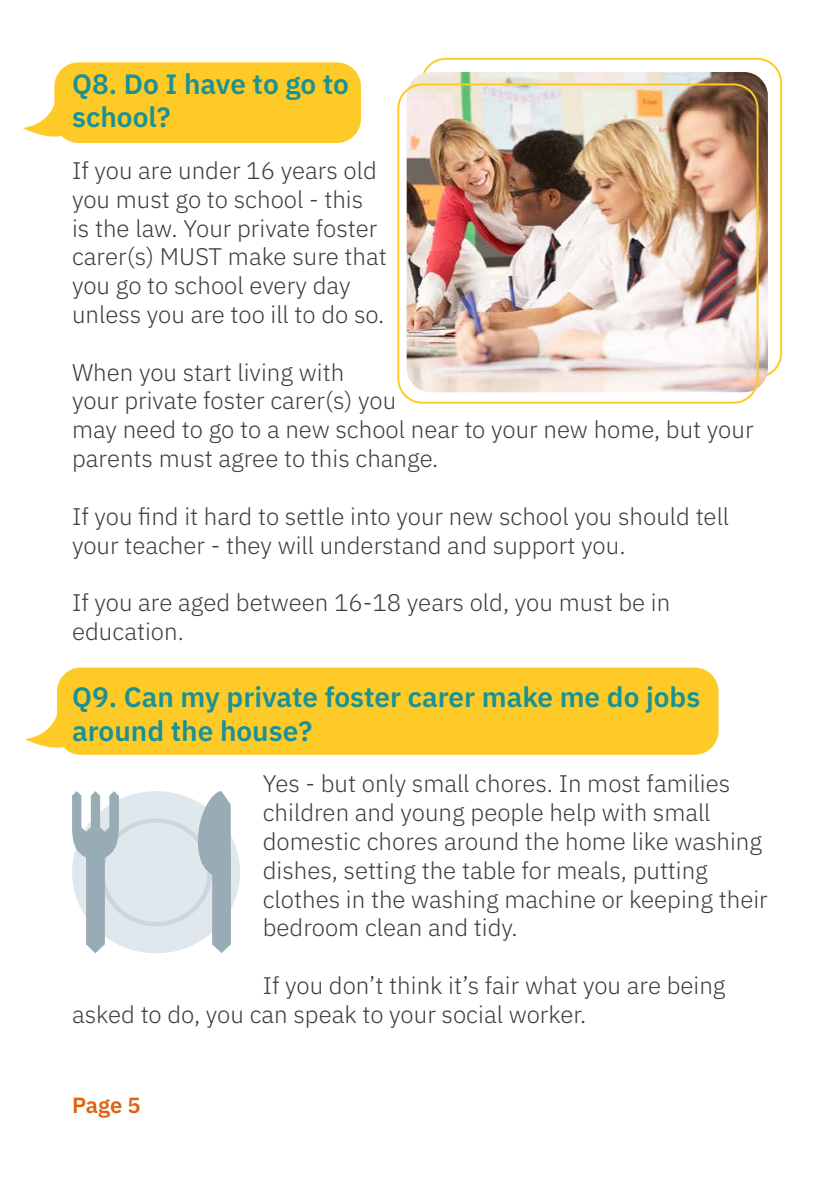
<style>
.page{position:relative;width:840px;height:1191px;background:#fff}
.page>*{position:absolute;margin:0;border:0;box-sizing:border-box;transform-origin:0 0}
.t1{font:600 28px/33.6px "IBM Plex Sans";color:#1a9195}
.t2{font:300 24px/28.8px "IBM Plex Sans";color:#3c3c3b}
.t3{font:600 22px "IBM Plex Sans";color:#e3610f}
</style>
<div class="page">
<svg style="left:23px;top:106px;width:50px;height:37px"></svg>
<svg style="left:25px;top:715px;width:51px;height:40px"></svg>
<div style="left:57px;top:667px;width:661px;height:88px;background:#feca27;border-radius:24px"></div>
<div style="left:54px;top:62px;width:307px;height:81px;background:#feca27;border-radius:24px"></div>
<img style="left:406px;top:72px;width:361px;height:320px">
<svg style="left:72px;top:791px;width:159px;height:162px;background:#ced8de"></svg>
<div style="left:397px;top:83px;width:361px;height:321px;border:2px solid #feca27;border-radius:24px"></div>
<p class="t1" style="left:72px;top:65px;width:278px">Q8. Do I have to go to school?</p>
<p class="t2" style="left:72px;top:154px;width:316px">If you are under 16 years old you must go to school - this<br>is the law. Your private foster carer(s) MUST make sure that you go to school every day unless you are too ill to do so.</p>
<p class="t2" style="left:72px;top:356px;width:682px">When you start living with<br>your private foster carer(s) you<br>may need to go to a new school near to your new home, but your parents must agree to this change.</p>
<p class="t2" style="left:72px;top:500px;width:658px">If you find it hard to settle into your new school you should tell your teacher - they will understand and support you.</p>
<p class="t2" style="left:72px;top:586px;width:599px">If you are aged between 16-18 years old, you must be in education.</p>
<p class="t1" style="left:72px;top:678px;width:629px">Q9. Can my private foster carer make me do jobs around the house?</p>
<p class="t2" style="left:262px;top:767px;width:506px">Yes - but only small chores. In most families children and young people help with small domestic chores around the home like washing dishes, setting the table for meals, putting clothes in the washing machine or keeping their bedroom clean and tidy.</p>
<p class="t2" style="left:72px;top:969px;width:654px;text-indent:190px">If you don’t think it’s fair what you are being asked to do, you can speak to your social worker.</p>
<p class="t3" style="left:72px;top:1087px;width:70px">Page 5</p>
</div>
